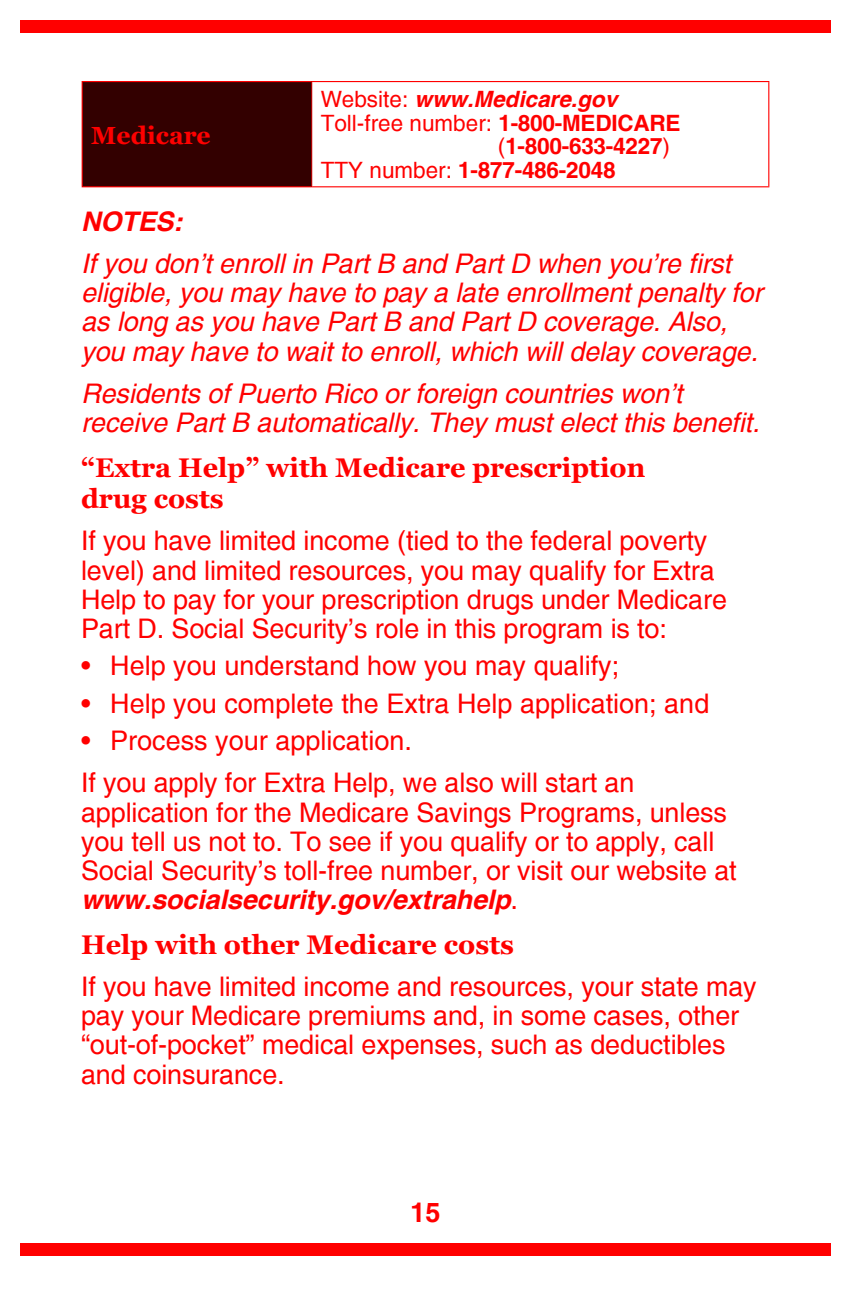
<style>
.page{position:relative;width:851px;height:1296px;background:#fff}
.page>*{position:absolute;margin:0;border:0;box-sizing:border-box;transform-origin:0 0}
.t1{font:27px/29.2px "Helvetica";letter-spacing:-.005em;color:#f00}
.t2{font:italic 27px/29.2px "Helvetica";letter-spacing:-.005em;color:#f00}
.t3{font:700 27px/31.5px "Georgia";color:#f00}
.t4{font:italic 700 27px "Helvetica";letter-spacing:-.005em;color:#f00}
.t5{font:700 27px "Helvetica";color:#f00}
.t6{font:700 24.75px "Georgia";color:#f00}
.t7{font:700 22.5px "Helvetica";letter-spacing:-.01em;color:#f00}
.t8{font:22.5px "Helvetica";color:#f00}
.t9{font:italic 700 22.5px "Helvetica";color:#f00}
.s1{font-weight:400;font-style:normal}
.s2{font-weight:700}
.s3{font-weight:400}
.s4{font-weight:700;font-style:italic}
</style>
<div class="page">
<div style="left:20px;top:1243px;width:810px;height:12px;background:#f00"></div>
<div style="left:20px;top:20px;width:810px;height:13px;background:#f00"></div>
<div style="left:82px;top:82px;width:230px;height:105px;background:#300"></div>
<hr style="left:311px;top:82px;width:1px;height:104px;background:#bf0000">
<hr style="left:82px;top:81px;width:230px;height:1px;background:#f00">
<hr style="left:82px;top:82px;width:1px;height:104px;background:#f00">
<hr style="left:312px;top:81px;width:457px;height:1px;background:#f00">
<hr style="left:768px;top:82px;width:1px;height:104px;background:#f00">
<hr style="left:82px;top:186px;width:230px;height:1px;background:#f00">
<hr style="left:312px;top:186px;width:457px;height:1px;background:#f00">
<p class="t6" style="left:91px;top:125px;width:121px">Medicare</p>
<p class="t9" style="left:321px;top:90px;width:298px"><span class="s1">Website:</span> www.Medicare.gov</p>
<p class="t8" style="left:321px;top:114px;width:361px">Toll-free number: <span class="s2">1-800-MEDICARE</span></p>
<p class="t7" style="left:498px;top:137px;width:173px"><span class="s3">(</span>1-800-633-4227<span class="s3">)</span></p>
<p class="t7" style="left:321px;top:160px;width:296px"><span class="s3">TTY number:</span> 1-877-486-2048</p>
<p class="t4" style="left:81px;top:211px;width:103px">NOTES:</p>
<p class="t2" style="left:81px;top:250px;width:682px">If you don’t enroll in Part B and Part D when you’re first eligible, you may have to pay a late enrollment penalty for as long as you have Part B and Part D coverage. Also, you may have to wait to enroll, which will delay coverage.</p>
<p class="t2" style="left:81px;top:381px;width:680px">Residents of Puerto Rico or foreign countries won’t receive Part B automatically. They must elect this benefit.</p>
<p class="t3" style="left:81px;top:452px;width:566px">“Extra Help” with Medicare prescription drug costs</p>
<p class="t1" style="left:81px;top:529px;width:647px">If you have limited income (tied to the federal poverty level) and limited resources, you may qualify for Extra Help to pay for your prescription drugs under Medicare Part D. Social Security’s role in this program is to:</p>
<p class="t1" style="left:81px;top:654px;width:539px">• Help you understand how you may qualify;</p>
<p class="t1" style="left:81px;top:691px;width:629px">• Help you complete the Extra Help application; and</p>
<p class="t1" style="left:81px;top:722px;width:555px;line-height:42.3px">• Process your application.<br>If you apply for Extra Help, we also will start an</p>
<p class="t1" style="left:81px;top:800px;width:657px">application for the Medicare Savings Programs, unless you tell us not to. To see if you qualify or to apply, call Social Security’s toll-free number, or visit our website at <span class="s4">www.socialsecurity.gov/extrahelp</span>.</p>
<p class="t3" style="left:81px;top:929px;width:434px">Help with other Medicare costs</p>
<p class="t1" style="left:81px;top:974px;width:677px">If you have limited income and resources, your state may pay your Medicare premiums and, in some cases, other “out-of-pocket” medical expenses, such as deductibles and coinsurance.</p>
<p class="t5" style="left:410px;top:1201px;width:32px">15</p>
</div>
